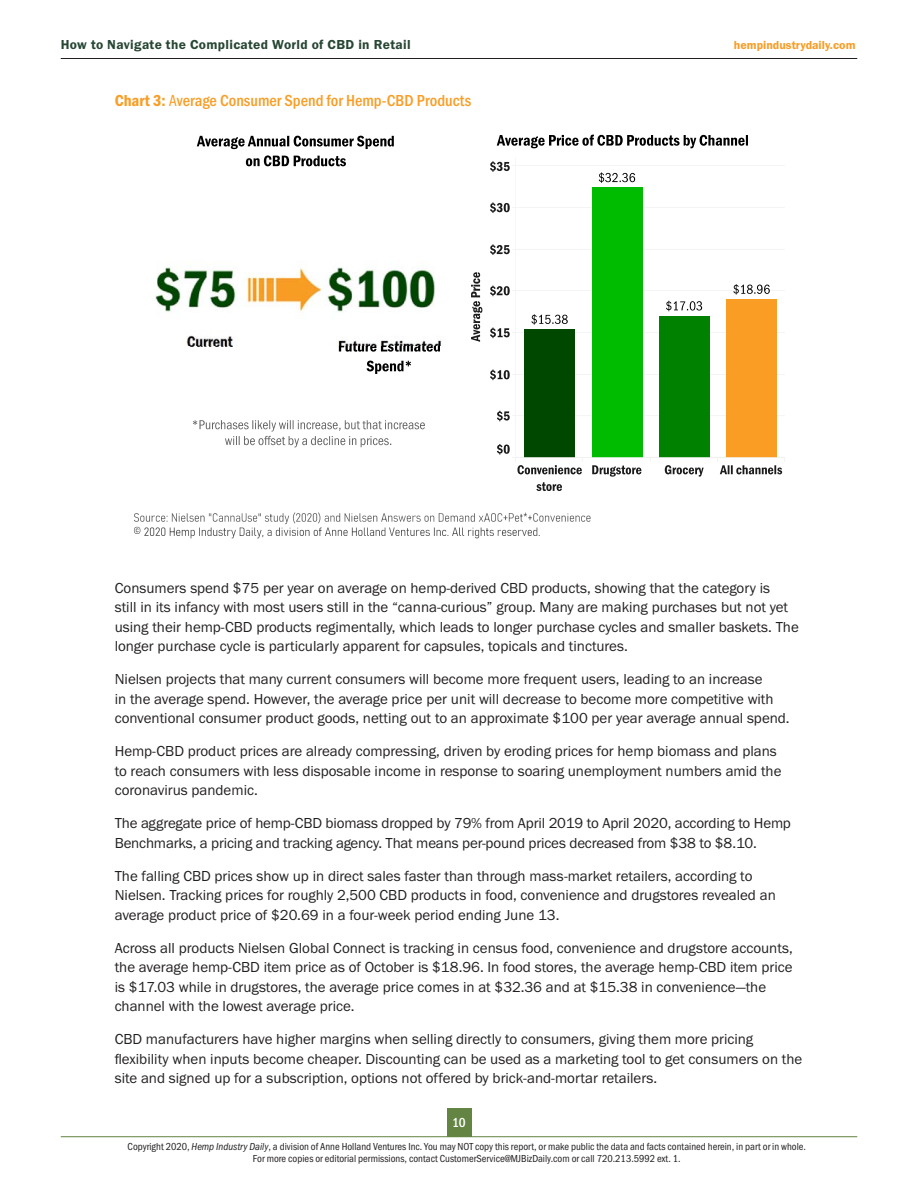
<style>
.page{position:relative;width:918px;height:1188px;background:#fff}
.page>*{position:absolute;margin:0;border:0;box-sizing:border-box;transform-origin:0 0}
.chart{font:500 16.5px "Franklin Gothic URW Cond";color:#f99d25}
.body{font:15px/19.5px "Franklin Gothic URW Boo";color:#231f20}
.t1{font:13.5px "Franklin Gothic URW Dem";letter-spacing:.025em;color:#274634}
.t2{font:500 13.5px "Franklin Gothic URW Cond";color:#fff}
.t3{font:12px "Franklin Gothic URW Dem";color:#f89c24}
.t4{font:10.5px/12px "Franklin Gothic URW Cond";color:#231f20;text-align:center}
.s1{font-family:"Franklin Gothic URW Con Dem";font-weight:400}
.s2{font-weight:400}
.s3{font-family:"Franklin Gothic URW Con Boo Ita"}
</style>
<div class="page">
<hr style="left:61px;top:58px;width:796px;height:1px;background:#231f20">
<div style="left:447px;top:1108px;width:24px;height:29px;background:#638443"></div>
<hr style="left:61px;top:1136px;width:796px;height:1px;background:#638443">
<svg style="left:471px;top:272px;width:11px;height:70px"></svg>
<svg style="left:490px;top:161px;width:295px;height:330px"></svg>
<svg style="left:497px;top:135px;width:251px;height:13px"></svg>
<svg style="left:134px;top:512px;width:457px;height:26px"></svg>
<svg style="left:197px;top:136px;width:197px;height:13px"></svg>
<svg style="left:246px;top:155px;width:100px;height:11px"></svg>
<svg style="left:189px;top:346px;width:44px;height:1px"></svg>
<svg style="left:339px;top:346px;width:101px;height:6px"></svg>
<svg style="left:367px;top:361px;width:44px;height:13px"></svg>
<svg style="left:193px;top:420px;width:232px;height:27px"></svg>
<img style="left:155px;top:266px;width:287px;height:80px">
<p class="t1" style="left:61px;top:36px;width:351px">How to Navigate the Complicated World of CBD in Retail</p>
<p class="chart" style="left:115px;top:88px;width:358px"><span class="s1">Chart 3:</span> <span class="s2">A</span>verage Consumer Spend for Hemp-CBD Products</p>
<p class="t3" style="left:734px;top:38px;width:123px">hempindustrydaily.com</p>
<p class="body" style="left:115px;top:578px;width:686px">Consumers spend $75 per year on average on hemp-derived CBD products, showing that the category is<br>still in its infancy with most users still in the “canna-curious” group. Many are making purchases but not yet using their hemp-CBD products regimentally, which leads to longer purchase cycles and smaller baskets. The longer purchase cycle is particularly apparent for capsules, topicals and tinctures.</p>
<p class="body" style="left:115px;top:669px;width:676px">Nielsen projects that many current consumers will become more frequent users, leading to an increase<br>in the average spend. However, the average price per unit will decrease to become more competitive with conventional consumer product goods, netting out to an approximate $100 per year average annual spend.</p>
<p class="body" style="left:115px;top:741px;width:668px">Hemp-CBD product prices are already compressing, driven by eroding prices for hemp biomass and plans to reach consumers with less disposable income in response to soaring unemployment numbers amid the coronavirus pandemic.</p>
<p class="body" style="left:115px;top:813px;width:678px">The aggregate price of hemp-CBD biomass dropped by 79% from April 2019 to April 2020, according to Hemp<br>Benchmarks, a pricing and tracking agency. That means per-pound prices decreased from $38 to $8.10.</p>
<p class="body" style="left:115px;top:866px;width:663px">The falling CBD prices show up in direct sales faster than through mass-market retailers, according to<br>Nielsen. Tracking prices for roughly 2,500 CBD products in food, convenience and drugstores revealed an average product price of $20.69 in a four-week period ending June 13.</p>
<p class="body" style="left:115px;top:938px;width:680px">Across all products Nielsen Global Connect is tracking in census food, convenience and drugstore accounts, the average hemp-CBD item price as of October is $18.96. In food stores, the average hemp-CBD item price is $17.03 while in drugstores, the average price comes in at $32.36 and at $15.38 in convenience—the channel with the lowest average price.</p>
<p class="body" style="left:115px;top:1029px;width:689px">CBD manufacturers have higher margins when selling directly to consumers, giving them more pricing flexibility when inputs become cheaper. Discounting can be used as a marketing tool to get consumers on the site and signed up for a subscription, options not offered by brick-and-mortar retailers.</p>
<p class="t2" style="left:452px;top:1112px;width:15px">10</p>
<p class="t4" style="left:128px;top:1140px;width:680px">Copyright 2020, <span class="s3">Hemp Industry Daily</span>, a division of Anne Holland Ventures Inc. You may NOT copy this report, or make public the data and facts contained herein, in part or in whole.<br>For more copies or editorial permissions, contact CustomerService@MJBizDaily.com or call 720.213.5992 ext. 1.</p>
</div>
